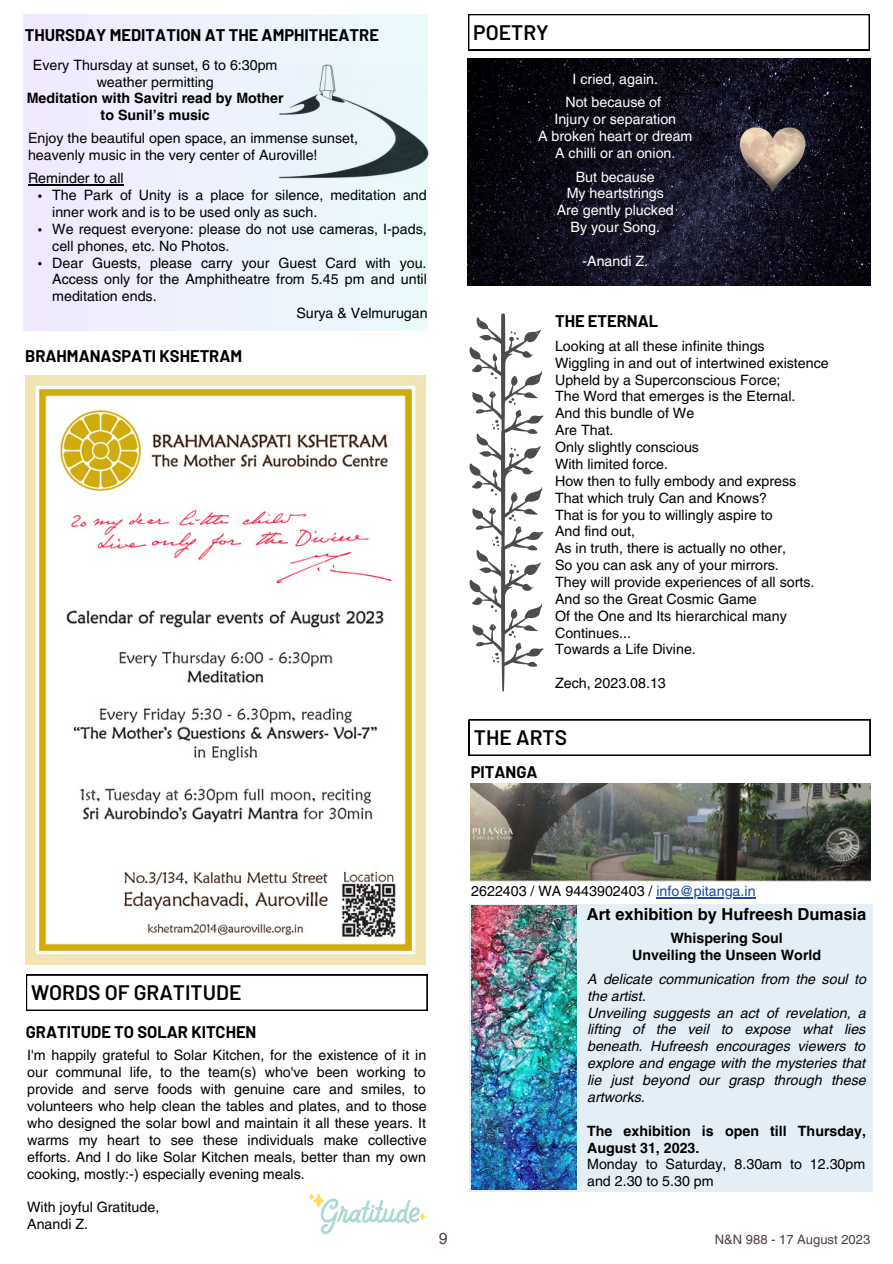
<style>
.page{position:relative;width:893px;height:1264px;background:#fff}
.page>*{position:absolute;margin:0;border:0;box-sizing:border-box;transform-origin:0 0}
.t1{font:600 21px "Barlow";color:#000}
.t2{font:700 16.5px "Barlow";color:#000}
.t3{font:700 16.5px "Helvetica LT Pro";color:#000}
.t4{font:16.05px "Helvetica LT Pro";color:#4e3e41}
.t5{font:14.25px/16.8px "Helvetica LT Pro";color:#000}
.t6{font:italic 14.25px/16.8px "Helvetica LT Pro";color:#000}
.t7{font:14.25px "Helvetica LT Pro";color:#fff}
.t8{font:700 14.25px/16.8px "Helvetica LT Pro";color:#000}
.t9{font:13.05px "Helvetica LT Pro";color:#4e3e41}
.s1{color:#1848a0}
</style>
<div class="page">
<div style="left:23px;top:14px;width:404px;height:316px;background:#edf1fd"></div>
<svg style="left:38px;top:194px;width:3px;height:4px"></svg>
<hr style="left:28px;top:184px;width:96px;height:1px;background:#000">
<svg style="left:26px;top:974px;width:401px;height:36px"></svg>
<svg style="left:308px;top:1193px;width:117px;height:41px"></svg>
<img style="left:25px;top:375px;width:400px;height:589px">
<svg style="left:468px;top:14px;width:401px;height:36px"></svg>
<img style="left:467px;top:59px;width:403px;height:227px">
<svg style="left:469px;top:313px;width:74px;height:378px"></svg>
<svg style="left:469px;top:719px;width:401px;height:36px"></svg>
<img style="left:470px;top:783px;width:400px;height:99px">
<hr style="left:656px;top:897px;width:99px;height:1px;background:#1848a0">
<div style="left:469px;top:903px;width:404px;height:288px;background:#e4eef6"></div>
<img style="left:471px;top:905px;width:105px;height:284px">
<p class="t2" style="left:25px;top:24px;width:355px">THURSDAY MEDITATION AT THE AMPHITHEATRE</p>
<p class="t5" style="left:33px;top:58px;width:246px">Every Thursday at sunset, 6 to 6:30pm</p>
<p class="t5" style="left:97px;top:74px;width:119px">weather permitting</p>
<p class="t8" style="left:27px;top:91px;width:258px">Meditation with Savitri read by Mother</p>
<p class="t8" style="left:101px;top:108px;width:111px">to Sunil’s music</p>
<p class="t5" style="left:28px;top:131px;width:331px">Enjoy the beautiful open space, an immense sunset,</p>
<p class="t5" style="left:28px;top:147px;width:291px">heavenly music in the very center of Auroville!</p>
<p class="t5" style="left:28px;top:171px;width:97px">Reminder to all</p>
<p class="t5" style="left:52px;top:188px;width:376px">The Park of Unity is a place for silence, meditation and inner work and is to be used only as such.</p>
<p class="t5" style="left:52px;top:222px;width:376px">We request everyone: please do not use cameras, I-pads, cell phones, etc. No Photos.</p>
<p class="t5" style="left:52px;top:255px;width:376px;text-align:justify">Dear Guests, please carry your Guest Card with you.<br>Access only for the Amphitheatre from 5.45 pm and until meditation ends.</p>
<p class="t2" style="left:25px;top:345px;width:218px">BRAHMANASPATI KSHETRAM</p>
<p class="t5" style="left:296px;top:306px;width:133px">Surya &amp; Velmurugan</p>
<p class="t1" style="left:473px;top:19px;width:77px">POETRY</p>
<p class="t7" style="left:572px;top:73px;width:87px">I cried, again.</p>
<p class="t7" style="left:565px;top:97px;width:97px">Not because of</p>
<p class="t7" style="left:554px;top:114px;width:123px">Injury or separation</p>
<p class="t7" style="left:538px;top:131px;width:156px">A broken heart or dream</p>
<p class="t7" style="left:555px;top:148px;width:122px">A chilli or an onion.</p>
<p class="t7" style="left:575px;top:171px;width:81px">But because</p>
<p class="t7" style="left:566px;top:188px;width:99px">My heartstrings</p>
<p class="t7" style="left:556px;top:205px;width:119px">Are gently plucked</p>
<p class="t7" style="left:570px;top:222px;width:91px">By your Song.</p>
<p class="t7" style="left:582px;top:256px;width:67px">-Anandi Z.</p>
<p class="t2" style="left:555px;top:310px;width:105px">THE ETERNAL</p>
<p class="t5" style="left:555px;top:339px;width:211px">Looking at all these infinite things</p>
<p class="t5" style="left:555px;top:355px;width:275px">Wiggling in and out of intertwined existence</p>
<p class="t5" style="left:555px;top:372px;width:227px">Upheld by a Superconscious Force;</p>
<p class="t5" style="left:555px;top:389px;width:242px">The Word that emerges is the Eternal.</p>
<p class="t5" style="left:555px;top:406px;width:141px">And this bundle of We</p>
<p class="t5" style="left:555px;top:423px;width:60px">Are That.</p>
<p class="t5" style="left:555px;top:440px;width:145px">Only slightly conscious</p>
<p class="t5" style="left:555px;top:457px;width:115px">With limited force.</p>
<p class="t5" style="left:555px;top:473px;width:243px">How then to fully embody and express</p>
<p class="t5" style="left:555px;top:490px;width:213px">That which truly Can and Knows?</p>
<p class="t5" style="left:555px;top:507px;width:219px">That is for you to willingly aspire to</p>
<p class="t5" style="left:555px;top:524px;width:81px">And find out,</p>
<p class="t5" style="left:555px;top:541px;width:232px">As in truth, there is actually no other,</p>
<p class="t5" style="left:555px;top:558px;width:225px">So you can ask any of your mirrors.</p>
<p class="t5" style="left:555px;top:575px;width:261px">They will provide experiences of all sorts.</p>
<p class="t5" style="left:555px;top:592px;width:203px">And so the Great Cosmic Game</p>
<p class="t5" style="left:555px;top:608px;width:233px">Of the One and Its hierarchical many</p>
<p class="t5" style="left:555px;top:625px;width:77px">Continues...</p>
<p class="t5" style="left:555px;top:642px;width:142px">Towards a Life Divine.</p>
<p class="t5" style="left:555px;top:676px;width:112px">Zech, 2023.08.13</p>
<p class="t1" style="left:474px;top:724px;width:95px">THE ARTS</p>
<p class="t2" style="left:470px;top:761px;width:68px">PITANGA</p>
<p class="t1" style="left:31px;top:979px;width:212px">WORDS OF GRATITUDE</p>
<p class="t2" style="left:26px;top:1020px;width:232px">GRATITUDE TO SOLAR KITCHEN</p>
<p class="t5" style="left:27px;top:1048px;width:401px;text-align:justify">I'm happily grateful to Solar Kitchen, for the existence of it in our communal life, to the team(s) who've been working to provide and serve foods with genuine care and smiles, to volunteers who help clean the tables and plates, and to those who designed the solar bowl and maintain it all these years. It warms my heart to see these individuals make collective efforts. And I do like Solar Kitchen meals, better than my own cooking, mostly:-) especially evening meals.</p>
<p class="t5" style="left:27px;top:1200px;width:134px">With joyful Gratitude,</p>
<p class="t5" style="left:27px;top:1217px;width:62px">Anandi Z.</p>
<p class="t4" style="left:439px;top:1232px;width:10px">9</p>
<p class="t5" style="left:471px;top:884px;width:286px">2622403 / WA 9443902403 / <span class="s1">info@pitanga.in</span></p>
<p class="t3" style="left:587px;top:907px;width:281px">Art exhibition by Hufreesh Dumasia</p>
<p class="t8" style="left:670px;top:931px;width:114px">Whispering Soul</p>
<p class="t8" style="left:632px;top:948px;width:190px">Unveiling the Unseen World</p>
<p class="t6" style="left:587px;top:971px;width:280px">A delicate communication from the soul to the artist.</p>
<p class="t6" style="left:587px;top:1005px;width:280px;text-align:justify">Unveiling suggests an act of revelation, a lifting of the veil to expose what lies beneath. Hufreesh encourages viewers to explore and engage with the mysteries that lie just beyond our grasp through these artworks.</p>
<p class="t8" style="left:587px;top:1123px;width:280px">The exhibition is open till Thursday,<br>August 31, 2023.</p>
<p class="t5" style="left:587px;top:1157px;width:280px">Monday to Saturday, 8.30am to 12.30pm and 2.30 to 5.30 pm</p>
<p class="t9" style="left:714px;top:1234px;width:157px">N&amp;N 988 - 17 August 2023</p>
</div>
